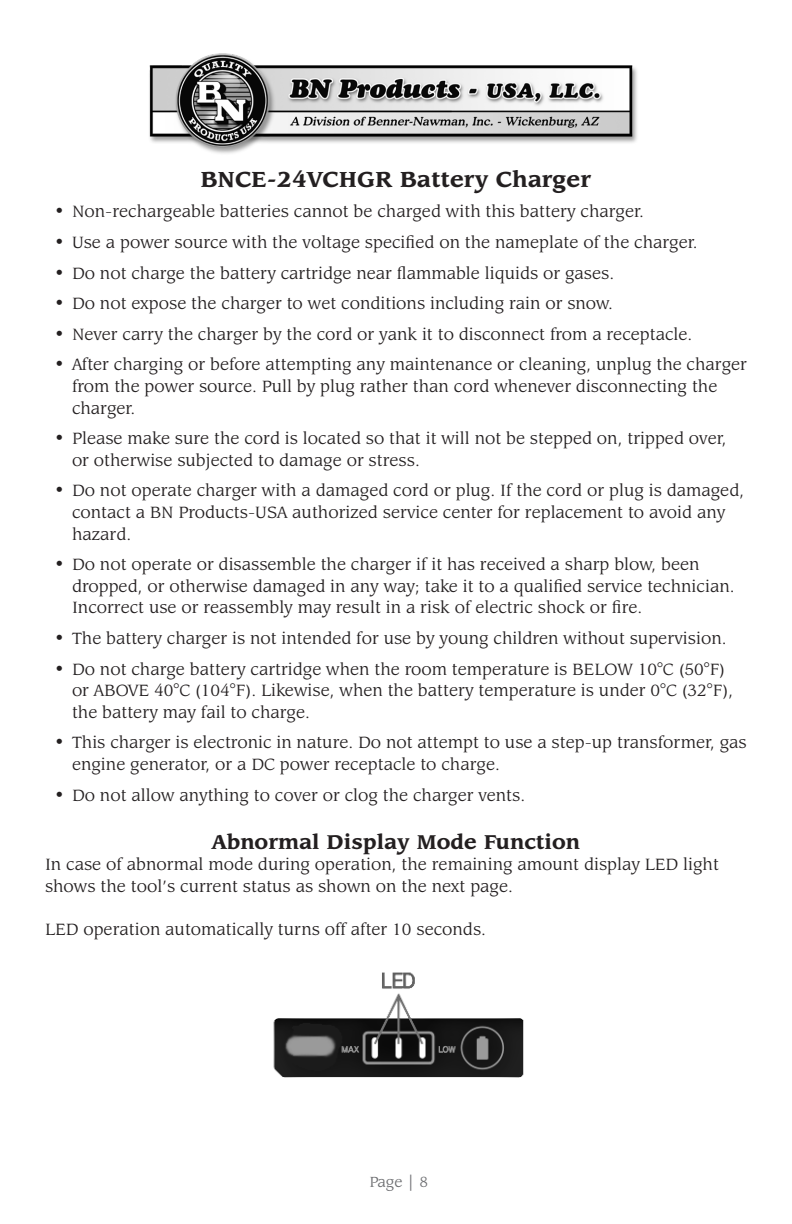
<style>
.page{position:relative;width:792px;height:1224px;background:#fff}
.page>*{position:absolute;margin:0;border:0;box-sizing:border-box;transform-origin:0 0}
.t1{font:700 24px "Leawood IT Cby BT";color:#231f20}
.t2{font:700 22px "Leawood IT Cby BT";color:#231f20}
.t3{font:18px/21.6px "Leawood IT Cby BT";color:#231f20}
.t4{font:16.2px "Leawood IT Cby BT";color:#6c6d70}
</style>
<div class="page">
<img style="left:149px;top:53px;width:488px;height:101px">
<img style="left:273px;top:972px;width:251px;height:105px">
<p class="t1" style="left:201px;top:164px;width:392px">BNCE-24VCHGR Battery Charger</p>
<p class="t3" style="left:54px;top:201px;width:591px">• Non-rechargeable batteries cannot be charged with this battery charger.</p>
<p class="t3" style="left:54px;top:231px;width:645px">• Use a power source with the voltage specified on the nameplate of the charger.</p>
<p class="t3" style="left:54px;top:262px;width:562px">• Do not charge the battery cartridge near flammable liquids or gases.</p>
<p class="t3" style="left:54px;top:293px;width:561px">• Do not expose the charger to wet conditions including rain or snow.</p>
<p class="t3" style="left:54px;top:323px;width:640px">• Never carry the charger by the cord or yank it to disconnect from a receptacle.</p>
<p class="t3" style="left:72px;top:354px;width:677px;text-indent:-18px">• After charging or before attempting any maintenance or cleaning, unplug the charger from the power source. Pull by plug rather than cord whenever disconnecting the charger.</p>
<p class="t3" style="left:72px;top:428px;width:656px;text-indent:-18px">• Please make sure the cord is located so that it will not be stepped on, tripped over, or otherwise subjected to damage or stress.</p>
<p class="t3" style="left:72px;top:480px;width:674px;text-indent:-18px">• Do not operate charger with a damaged cord or plug. If the cord or plug is damaged, contact a BN Products-USA authorized service center for replacement to avoid any hazard.</p>
<p class="t3" style="left:72px;top:554px;width:664px;text-indent:-18px">• Do not operate or disassemble the charger if it has received a sharp blow, been dropped, or otherwise damaged in any way; take it to a qualified service technician.<br>Incorrect use or reassembly may result in a risk of electric shock or fire.</p>
<p class="t3" style="left:54px;top:627px;width:674px">• The battery charger is not intended for use by young children without supervision.</p>
<p class="t3" style="left:72px;top:658px;width:663px;text-indent:-18px">• Do not charge battery cartridge when the room temperature is BELOW 10°C (50°F) or ABOVE 40°C (104°F). Likewise, when the battery temperature is under 0°C (32°F), the battery may fail to charge.</p>
<p class="t3" style="left:72px;top:732px;width:676px;text-indent:-18px">• This charger is electronic in nature. Do not attempt to use a step-up transformer, gas engine generator, or a DC power receptacle to charge.</p>
<p class="t3" style="left:54px;top:784px;width:473px">• Do not allow anything to cover or clog the charger vents.</p>
<p class="t2" style="left:212px;top:828px;width:370px">Abnormal Display Mode Function</p>
<p class="t3" style="left:45px;top:854px;width:675px">In case of abnormal mode during operation, the remaining amount display LED light shows the tool’s current status as shown on the next page.</p>
<p class="t3" style="left:45px;top:918px;width:443px">LED operation automatically turns off after 10 seconds.</p>
<p class="t4" style="left:369px;top:1173px;width:60px">Page | 8</p>
</div>
